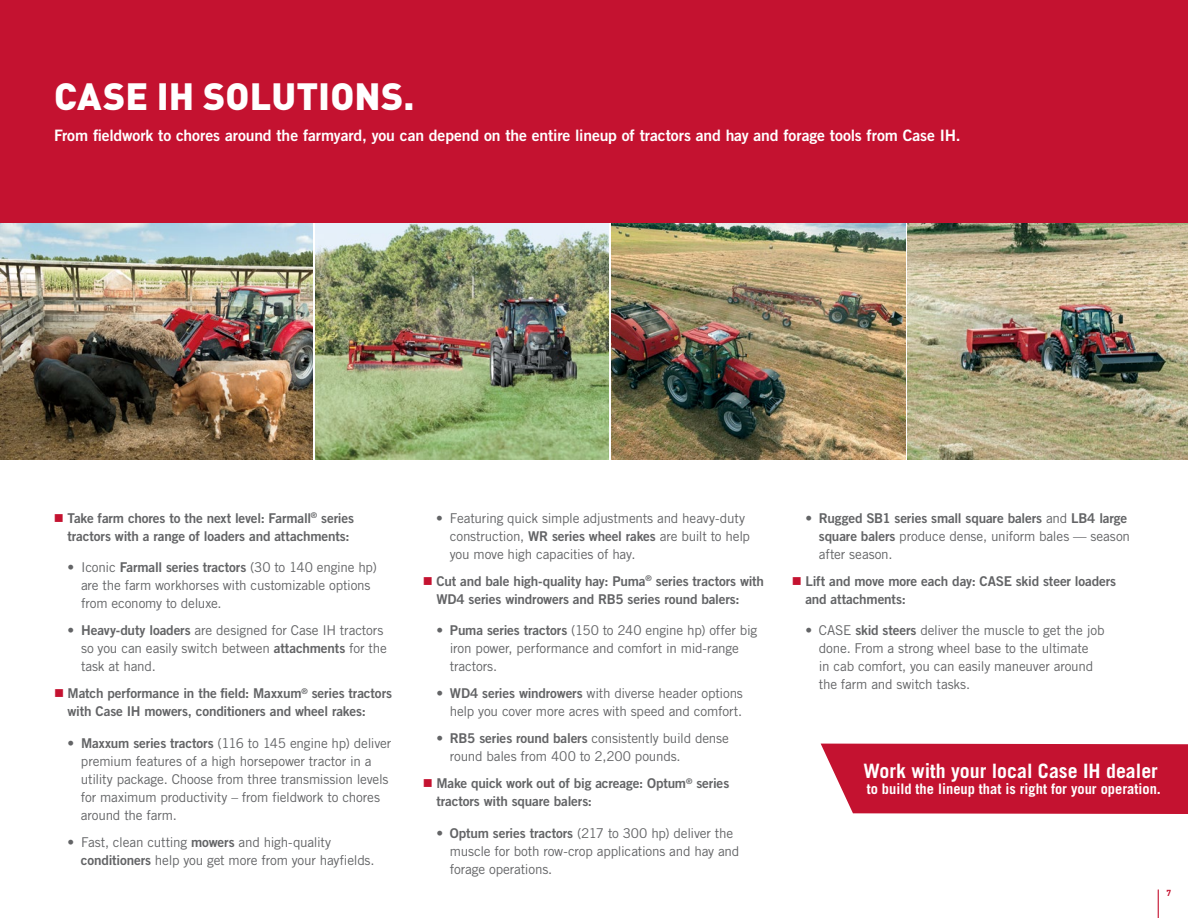
<style>
.page{position:relative;width:1188px;height:918px;background:#fff}
.page>*{position:absolute;margin:0;border:0;box-sizing:border-box;transform-origin:0 0}
.t1{font:900 37.5px "DINOT";letter-spacing:.005em;color:#fff}
.t2{font:700 19.8px "Trade Gothic LT Std";color:#fff}
.t3{font:15.75px "Trade Gothic LT Std Bd 2";letter-spacing:-.01em;color:#fff}
.t4{font:700 14.4px "Trade Gothic LT Std";color:#fff}
.t5{font:13.5px/18px "Trade Gothic LT Std";letter-spacing:-.015em;color:#636466}
.t6{font:13.5px/18px "Trade Gothic LT Std Bd 2";letter-spacing:-.01em;color:#636466}
.t7{font:700 8.7px "DINOT";color:#c41230}
.s1{font-family:"Trade Gothic LT Std Bd 2"}
.s2{font-family:"Trade Gothic LT Std"}
</style>
<div class="page">
<img style="left:908px;top:223px;width:280px;height:236px">
<img style="left:315px;top:223px;width:294px;height:236px">
<img style="left:0;top:223px;width:312px;height:236px">
<img style="left:612px;top:223px;width:293px;height:236px">
<div style="left:0;top:0;width:1188px;height:223px;background:#c41230"></div>
<svg style="left:1158px;top:890px;width:1px;height:28px"></svg>
<div style="left:821px;top:744px;width:367px;height:70px;background:#c41230"></div>
<h1 class="t1" style="left:54px;top:71px;width:362px">CASE IH SOLUTIONS.</h1>
<p class="t3" style="left:54px;top:126px;width:908px">From fieldwork to chores around the farmyard, you can depend on the entire lineup of tractors and hay and forage tools from Case IH.</p>
<p class="t6" style="left:68px;top:509px;width:288px">Take farm chores to the next level: Farmall<sup>®</sup> series tractors with a range of loaders and attachments:</p>
<p class="t5" style="left:81px;top:558px;width:297px;text-indent:-14px">• Iconic <span class="s1">Farmall series tractors</span> (30 to 140 engine hp) are the farm workhorses with customizable options from economy to deluxe.</p>
<p class="t5" style="left:81px;top:621px;width:307px;text-indent:-14px"><span class="s1">• Heavy-duty loaders</span> are designed for Case IH tractors so you can easily switch between <span class="s1">attachments</span> for the task at hand.</p>
<p class="t6" style="left:67px;top:684px;width:326px">Match performance in the field: Maxxum<sup>®</sup> series tractors with Case IH mowers, conditioners and wheel rakes:</p>
<p class="t5" style="left:81px;top:734px;width:312px;text-indent:-14px"><span class="s1">• Maxxum series tractors</span> (116 to 145 engine hp) deliver premium features of a high horsepower tractor in a utility package. Choose from three transmission levels for maximum productivity – from fieldwork to chores around the farm.</p>
<p class="t5" style="left:81px;top:833px;width:295px;text-indent:-14px">• Fast, clean cutting <span class="s1">mowers</span> and high-quality <span class="s1">conditioners</span> help you get more from your hayfields.</p>
<p class="t5" style="left:450px;top:509px;width:302px;text-indent:-14px">• Featuring quick simple adjustments and heavy-duty construction, <span class="s1">WR series wheel rakes</span> are built to help you move high capacities of hay.</p>
<p class="t6" style="left:436px;top:572px;width:329px">Cut and bale high-quality hay: Puma<sup>®</sup> series tractors with<br>WD4 series windrowers and RB5 series round balers:</p>
<p class="t5" style="left:450px;top:621px;width:309px;text-indent:-14px"><span class="s1">• Puma series tractors</span> (150 to 240 engine hp) offer big iron power, performance and comfort in mid-range tractors.</p>
<p class="t5" style="left:436px;top:684px;width:308px;text-align:right"><span class="s1">• WD4 series windrowers</span> with diverse header options help you cover more acres with speed and comfort.</p>
<p class="t5" style="left:450px;top:729px;width:281px;text-indent:-14px"><span class="s1">• RB5 series round balers</span> consistently build dense round bales from 400 to 2,200 pounds.</p>
<p class="t6" style="left:436px;top:774px;width:294px">Make quick work out of big acreage: Optum<sup>®</sup> series tractors with square balers:</p>
<p class="t5" style="left:450px;top:824px;width:291px;text-indent:-14px"><span class="s1">• Optum series tractors</span> (217 to 300 hp) deliver the muscle for both row-crop applications and hay and forage operations.</p>
<p class="t6" style="left:805px;top:509px;width:323px">• Rugged SB1 series small square balers <span class="s2">and</span> LB4 large</p>
<p class="t5" style="left:819px;top:527px;width:313px"><span class="s1">square balers</span> produce dense, uniform bales — season after season.</p>
<p class="t6" style="left:805px;top:572px;width:312px">Lift and move more each day: CASE skid steer loaders and attachments:</p>
<p class="t5" style="left:819px;top:621px;width:287px;text-indent:-14px">• CASE <span class="s1">skid steers</span> deliver the muscle to get the job done. From a strong wheel base to the ultimate<br>in cab comfort, you can easily maneuver around the farm and switch tasks.</p>
<h2 class="t2" style="left:864px;top:759px;width:296px">Work with your local Case IH dealer</h2>
<p class="t4" style="left:867px;top:780px;width:296px">to build the lineup that is right for your operation.</p>
<p class="t7" style="left:1167px;top:887px;width:6px">7</p>
</div>
